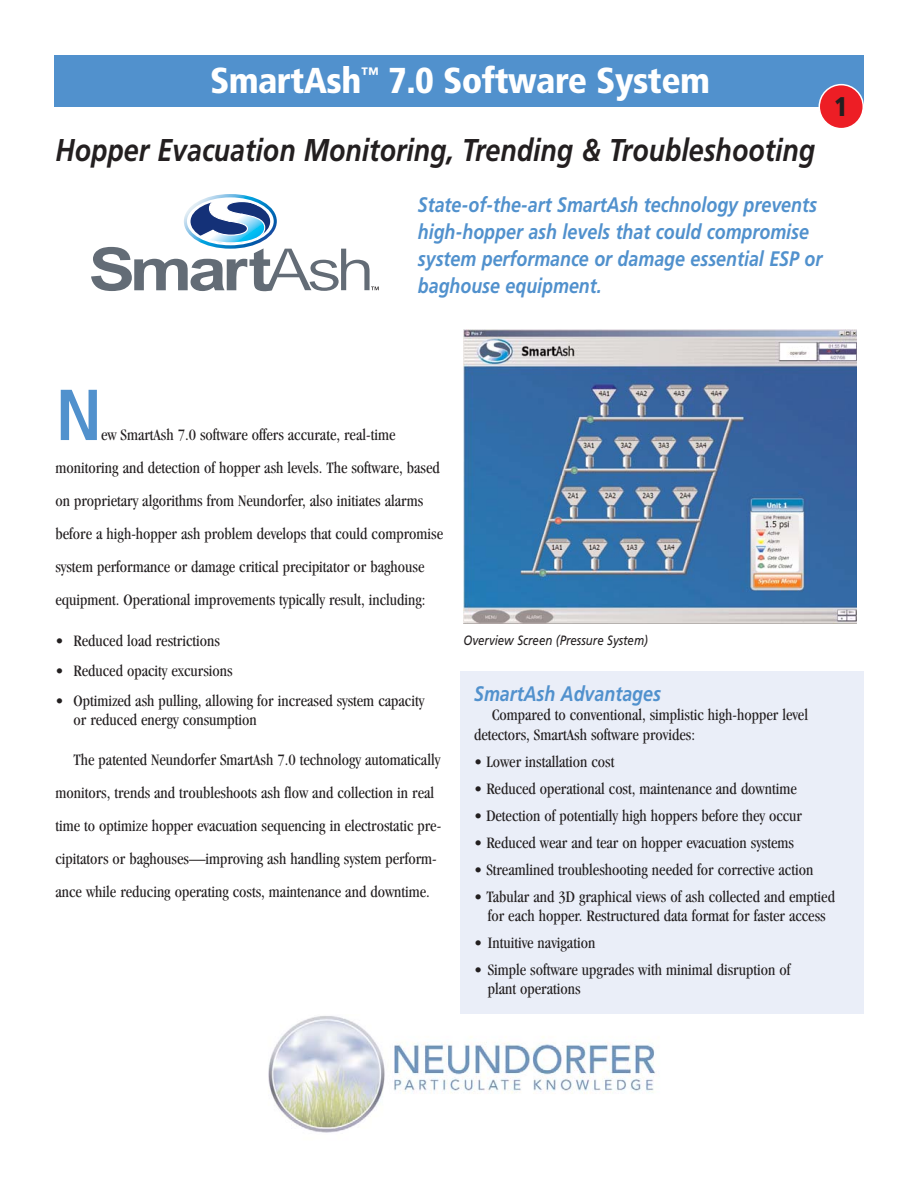
<style>
.page{position:relative;width:918px;height:1188px;background:#fff}
.page>*{position:absolute;margin:0;border:0;box-sizing:border-box;transform-origin:0 0}
.t1{font:700 condensed 72px "Frutiger";color:#5191cd}
.t2{font:900 condensed 36px "Frutiger";letter-spacing:-.015em;color:#fff}
.t3{font:italic 700 31.5px "Frutiger";color:#231f20;scale:.85 1}
.t4{font:900 condensed 27px "Frutiger";color:#231f20}
.t5{font:italic 700 21px/27px "Frutiger";color:#5191cd;scale:.85 1}
.t6{font:condensed 16.5px/33px "Garamond";color:#231f20}
.t7{font:italic 13.5px "Frutiger";color:#231f20;scale:.85 1}
</style>
<div class="page">
<div style="left:54px;top:56px;width:810px;height:51px;background:#5191cd"></div>
<img style="left:268px;top:1016px;width:388px;height:117px">
<svg style="left:819px;top:84px;width:45px;height:44px"></svg>
<svg style="left:91px;top:194px;width:288px;height:97px"></svg>
<div style="left:461px;top:672px;width:403px;height:342px;background:#eaeef8"></div>
<img style="left:464px;top:329px;width:393px;height:294px">
<h2 class="t2" style="left:210px;top:66px;width:502px">SmartAsh<sup>™</sup> 7.0 Software System</h2>
<h3 class="t3" style="left:55px;top:137px;width:895px">Hopper Evacuation Monitoring, Trending &amp; Troubleshooting</h3>
<p class="t5" style="left:418px;top:193px;width:478px">State-of-the-art SmartAsh technology prevents high-hopper ash levels that could compromise system performance or damage essential ESP or baghouse equipment.</p>
<h3 class="t4" style="left:834px;top:96px;width:16px">1</h3>
<h1 class="t1" style="left:56px;top:386px;width:48px">N</h1>
<p class="t6" style="left:55px;top:420px;width:389px;text-indent:46px">ew SmartAsh 7.0 software offers accurate, real-time monitoring and detection of hopper ash levels. The software, based on proprietary algorithms from Neundorfer, also initiates alarms before a high-hopper ash problem develops that could compromise system performance or damage critical precipitator or baghouse equipment. Operational improvements typically result, including:</p>
<p class="t6" style="left:55px;top:625px;width:166px">• Reduced load restrictions</p>
<p class="t6" style="left:55px;top:655px;width:179px">• Reduced opacity excursions</p>
<p class="t6" style="left:74px;top:692px;width:352px;line-height:19.5px;text-indent:-18px">• Optimized ash pulling, allowing for increased system capacity or reduced energy consumption</p>
<p class="t6" style="left:55px;top:745px;width:387px;text-indent:18px">The patented Neundorfer SmartAsh 7.0 technology automatically monitors, trends and troubleshoots ash flow and collection in real time to optimize hopper evacuation sequencing in electrostatic pre&shy;cipitators or baghouses—improving ash handling system perform&shy;ance while reducing operating costs, maintenance and downtime.</p>
<p class="t7" style="left:464px;top:634px;width:219px">Overview Screen (Pressure System)</p>
<p class="t5" style="left:474px;top:682px;width:221px">SmartAsh Advantages</p>
<p class="t6" style="left:474px;top:707px;width:335px;line-height:19.5px;text-indent:18px">Compared to conventional, simplistic high-hopper level detectors, SmartAsh software provides:</p>
<p class="t6" style="left:474px;top:746px;width:142px">• Lower installation cost</p>
<p class="t6" style="left:474px;top:773px;width:324px">• Reduced operational cost, maintenance and downtime</p>
<p class="t6" style="left:474px;top:800px;width:330px">• Detection of potentially high hoppers before they occur</p>
<p class="t6" style="left:474px;top:827px;width:321px">• Reduced wear and tear on hopper evacuation systems</p>
<p class="t6" style="left:474px;top:854px;width:341px">• Streamlined troubleshooting needed for corrective action</p>
<p class="t6" style="left:474px;top:888px;width:362px;line-height:19.5px;text-align:center">• Tabular and 3D graphical views of ash collected and emptied for each hopper. Restructured data format for faster access</p>
<p class="t6" style="left:474px;top:928px;width:123px">• Intuitive navigation</p>
<p class="t6" style="left:488px;top:961px;width:304px;line-height:19.5px;text-indent:-14px">• Simple software upgrades with minimal disruption of plant operations</p>
</div>
